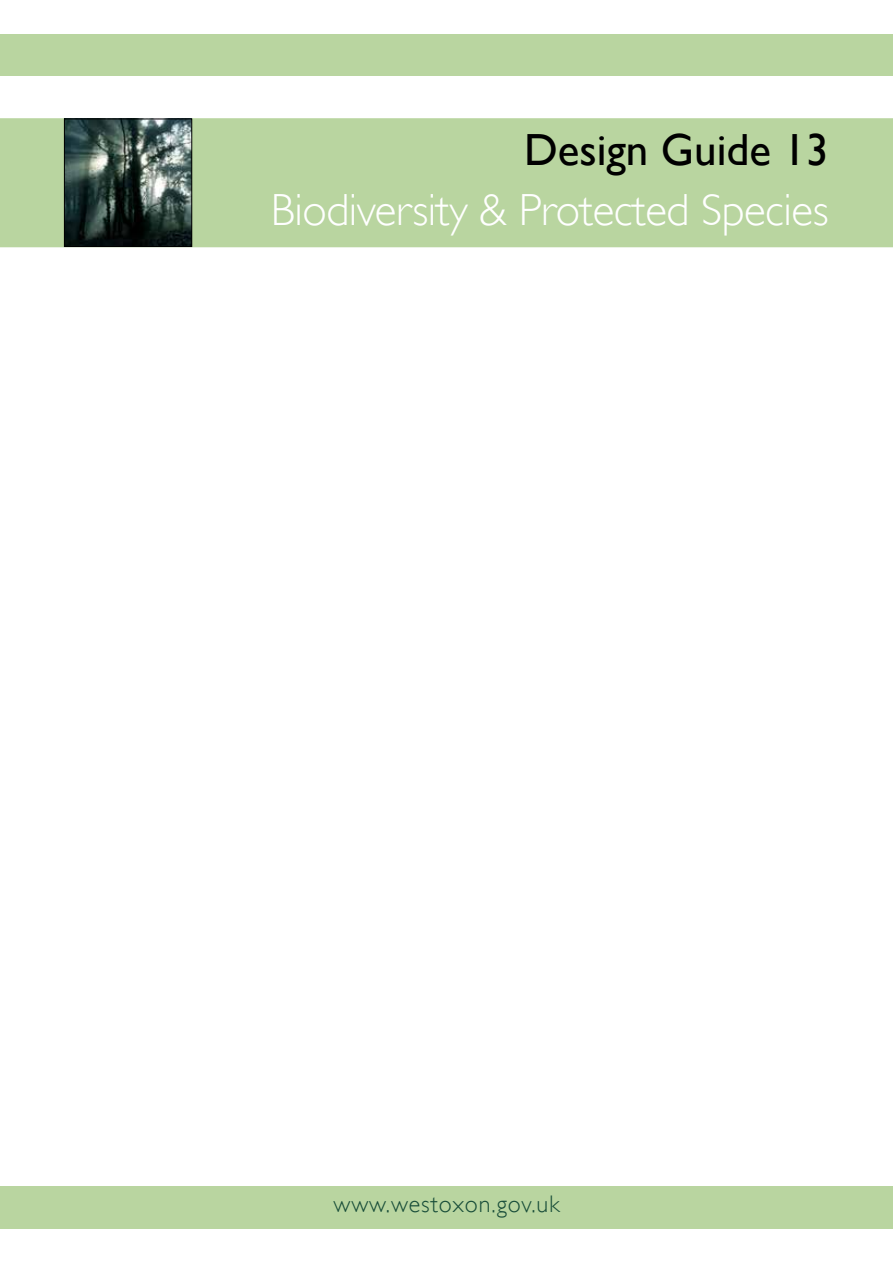
<style>
.page{position:relative;width:893px;height:1263px;background:#fff}
.page>*{position:absolute;margin:0;border:0;box-sizing:border-box;transform-origin:0 0}
.t1{font:300 45px "Gill Sans";letter-spacing:-.01em;color:#fff}
.t2{font:45px "Gill Sans";color:#000}
.t3{font:300 24px "Gill Sans";letter-spacing:.04em;color:#174c38}
</style>
<div class="page">
<div style="left:0;top:1186px;width:893px;height:43px;background:#b9d5a0"></div>
<div style="left:0;top:34px;width:893px;height:42px;background:#b9d5a0"></div>
<div style="left:0;top:118px;width:893px;height:129px;background:#b9d5a0"></div>
<img style="left:66px;top:121px;width:124px;height:124px">
<div style="left:64px;top:119px;width:128px;height:128px;border:1px solid #000"></div>
<p class="t2" style="left:524px;top:124px;width:306px">Design Guide 13</p>
<p class="t1" style="left:271px;top:184px;width:559px">Biodiversity &amp; Protected Species</p>
<p class="t3" style="left:333px;top:1189px;width:228px">www.westoxon.gov.uk</p>
</div>
